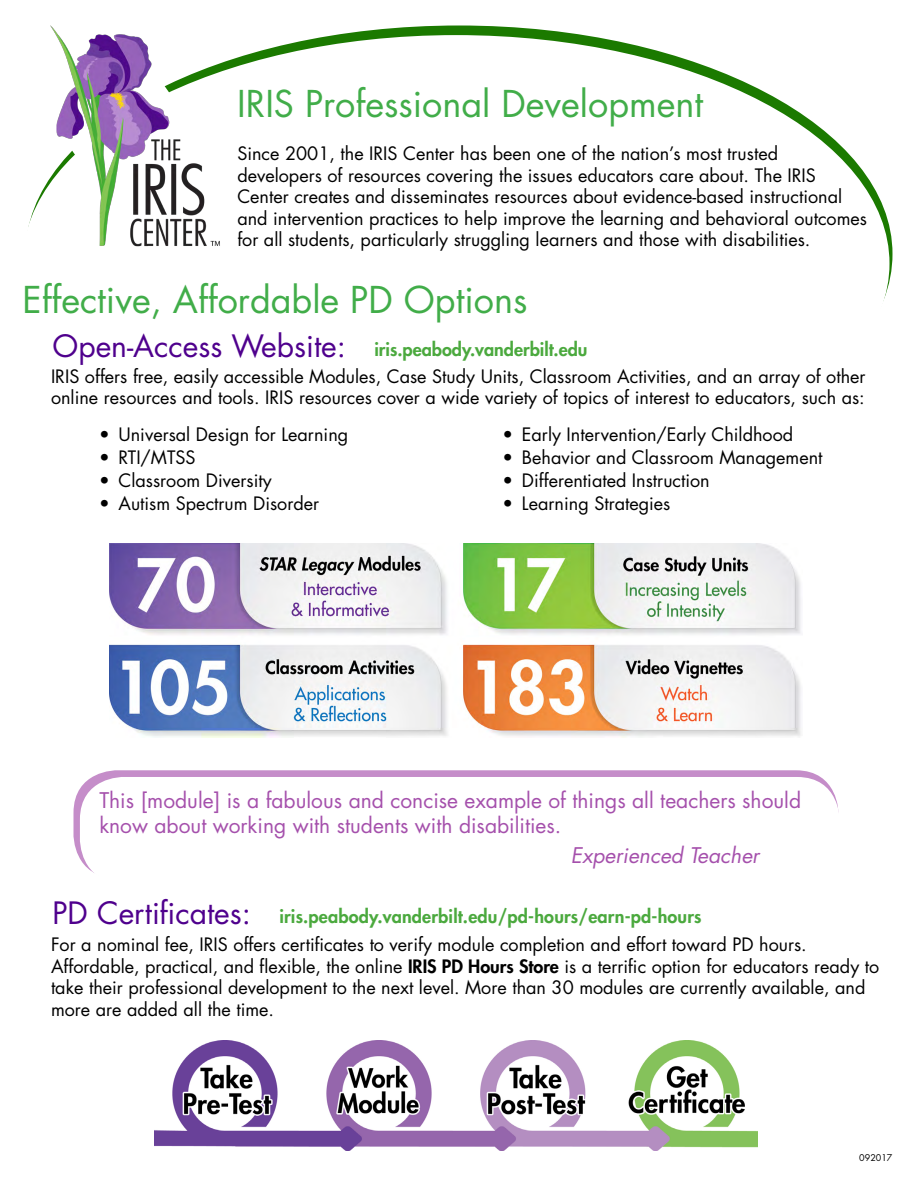
<style>
.page{position:relative;width:918px;height:1188px;background:#fff}
.page>*{position:absolute;margin:0;border:0;box-sizing:border-box;transform-origin:0 0}
.t1{font:36px "Futura Std";color:#41ad49}
.t2{font:30px "Futura Std";color:#4f008d}
.t3{font:21px/25.2px "Futura Std";color:#a550ac}
.t4{font:italic 21px "Futura Std";color:#a550ac}
.t5{font:18px/21.6px "Futura Std";color:#000}
.t6{font:800 18px "Futura Std";letter-spacing:.01em;color:#4ba93e}
.t7{font:9px "Futura Std";color:#000}
.s1{font-weight:800}
</style>
<div class="page">
<img style="left:155px;top:1041px;width:602px;height:109px">
<img style="left:51px;top:26px;width:170px;height:221px">
<img style="left:110px;top:543px;width:691px;height:194px">
<div style="left:74px;top:770px;width:764px;height:108px;background:#c58dc9;border-radius:43px"></div>
<div style="left:80px;top:777px;width:760px;height:106px;background:#fff;border-radius:43px"></div>
<h1 class="t1" style="left:237px;top:80px;width:467px">IRIS Professional Development</h1>
<p class="t5" style="left:237px;top:143px;width:631px">Since 2001, the IRIS Center has been one of the nation’s most trusted developers of resources covering the issues educators care about. The IRIS Center creates and disseminates resources about evidence-based instructional and intervention practices to help improve the learning and behavioral outcomes for all students, particularly struggling learners and those with disabilities.</p>
<h1 class="t1" style="left:22px;top:276px;width:506px">Effective, Affordable PD Options</h1>
<h2 class="t2" style="left:52px;top:326px;width:295px">Open-Access Website:</h2>
<p class="t5" style="left:51px;top:366px;width:816px">IRIS offers free, easily accessible Modules, Case Study Units, Classroom Activities, and an array of other online resources and tools. IRIS resources cover a wide variety of topics of interest to educators, such as:</p>
<p class="t6" style="left:374px;top:338px;width:215px">iris.peabody.vanderbilt.edu</p>
<p class="t5" style="left:99px;top:424px;width:251px">• Universal Design for Learning</p>
<p class="t5" style="left:99px;top:447px;width:98px">• RTI/MTSS</p>
<p class="t5" style="left:99px;top:470px;width:174px">• Classroom Diversity</p>
<p class="t5" style="left:99px;top:493px;width:222px">• Autism Spectrum Disorder</p>
<p class="t5" style="left:502px;top:424px;width:292px">• Early Intervention/Early Childhood</p>
<p class="t5" style="left:502px;top:447px;width:322px">• Behavior and Classroom Management</p>
<p class="t5" style="left:502px;top:470px;width:209px">• Differentiated Instruction</p>
<p class="t5" style="left:502px;top:493px;width:169px">• Learning Strategies</p>
<p class="t3" style="left:99px;top:787px;width:703px">This [module] is a fabulous and concise example of things all teachers should know about working with students with disabilities.</p>
<p class="t4" style="left:571px;top:842px;width:190px">Experienced Teacher</p>
<h2 class="t2" style="left:52px;top:893px;width:200px">PD Certificates:</h2>
<p class="t5" style="left:51px;top:934px;width:830px">For a nominal fee, IRIS offers certificates to verify module completion and effort toward PD hours.<br>Affordable, practical, and flexible, the online <span class="s1">IRIS PD Hours Store</span> is a terrific option for educators ready to take their professional development to the next level. More than 30 modules are currently available, and more are added all the time.</p>
<p class="t6" style="left:279px;top:905px;width:424px">iris.peabody.vanderbilt.edu/pd-hours/earn-pd-hours</p>
<p class="t7" style="left:859px;top:1152px;width:35px">092017</p>
</div>
